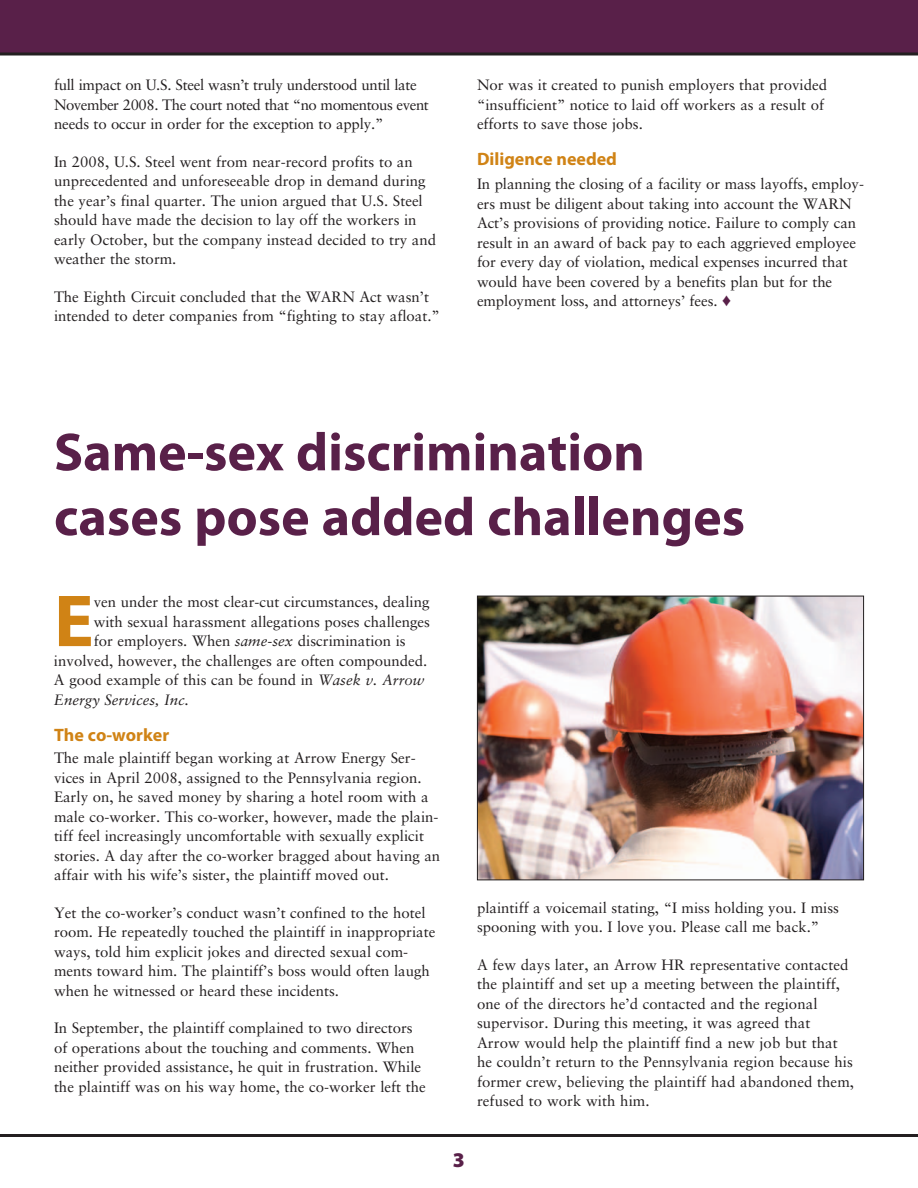
<style>
.page{position:relative;width:918px;height:1188px;background:#fff}
.page>*{position:absolute;margin:0;border:0;box-sizing:border-box;transform-origin:0 0}
.t1{font:700 74.25px "Myriad Pro";color:#d08315}
.t2{font:700 54px/64.8px "Myriad Pro";color:#592049}
.t3{font:900 21px "Myriad Pro";color:#592049}
.t4{font:700 18px "Myriad Pro";color:#d08315}
.t5{font:15px/19.5px "Sabon LT Std";color:#231f20}
.t6{font:15px/19.5px "Sabon LT Std";letter-spacing:-.02em;color:#231f20}
.t7{font:italic 15px "Sabon LT Std";color:#231f20}
.s1{color:#592049}
.s2{font-style:italic}
</style>
<div class="page">
<hr style="left:0;top:1134px;width:918px;height:3px;background:#231f20">
<div style="left:0;top:0;width:918px;height:54px;background:#592049"></div>
<svg style="left:0;top:52px;width:918px;height:4px;background:#443a40"></svg>
<img style="left:479px;top:598px;width:383px;height:280px">
<div style="left:477px;top:596px;width:387px;height:284px;border:1px solid #231f20"></div>
<p class="t6" style="left:54px;top:75px;width:376px">full impact on U.S. Steel wasn’t truly understood until late<br>November 2008. The court noted that “no momentous event needs to occur in order for the exception to apply.”</p>
<p class="t5" style="left:54px;top:152px;width:384px">In 2008, U.S. Steel went from near-record profits to an unprecedented and unforeseeable drop in demand during the year’s final quarter. The union argued that U.S. Steel should have made the decision to lay off the workers in early October, but the company instead decided to try and weather the storm.</p>
<p class="t5" style="left:54px;top:287px;width:387px">The Eighth Circuit concluded that the WARN Act wasn’t intended to deter companies from “fighting to stay afloat.”</p>
<p class="t5" style="left:477px;top:75px;width:352px">Nor was it created to punish employers that provided “insufficient” notice to laid off workers as a result of efforts to save those jobs.</p>
<p class="t4" style="left:477px;top:149px;width:142px">Diligence needed</p>
<p class="t5" style="left:477px;top:174px;width:389px">In planning the closing of a facility or mass layoffs, employ&shy;ers must be diligent about taking into account the WARN Act’s provisions of providing notice. Failure to comply can result in an award of back pay to each aggrieved employee for every day of violation, medical expenses incurred that would have been covered by a benefits plan but for the employment loss, and attorneys’ fees. <span class="s1">♦</span></p>
<h2 class="t2" style="left:54px;top:420px;width:693px">Same-sex discrimination cases pose added challenges</h2>
<h1 class="t1" style="left:54px;top:580px;width:41px">E</h1>
<p class="t5" style="left:94px;top:592px;width:337px">ven under the most clear-cut circumstances, dealing</p>
<p class="t5" style="left:94px;top:611px;width:338px">with sexual harassment allegations poses challenges</p>
<p class="t5" style="left:94px;top:631px;width:314px">for employers. When <span class="s2">same-sex</span> discrimination is</p>
<p class="t5" style="left:54px;top:650px;width:375px">involved, however, the challenges are often compounded.</p>
<p class="t5" style="left:54px;top:670px;width:372px">A good example of this can be found in <span class="s2">Wasek v. Arrow</span></p>
<p class="t7" style="left:54px;top:691px;width:137px">Energy Services, Inc.</p>
<p class="t4" style="left:54px;top:724px;width:117px">The co-worker</p>
<p class="t5" style="left:54px;top:748px;width:388px">The male plaintiff began working at Arrow Energy Ser&shy;vices in April 2008, assigned to the Pennsylvania region.<br>Early on, he saved money by sharing a hotel room with a male co-worker. This co-worker, however, made the plain&shy;tiff feel increasingly uncomfortable with sexually explicit stories. A day after the co-worker bragged about having an affair with his wife’s sister, the plaintiff moved out.</p>
<p class="t5" style="left:54px;top:902px;width:383px">Yet the co-worker’s conduct wasn’t confined to the hotel room. He repeatedly touched the plaintiff in inappropriate ways, told him explicit jokes and directed sexual com&shy;ments toward him. The plaintiff’s boss would often laugh when he witnessed or heard these incidents.</p>
<p class="t5" style="left:54px;top:1018px;width:373px">In September, the plaintiff complained to two directors of operations about the touching and comments. When neither provided assistance, he quit in frustration. While the plaintiff was on his way home, the co-worker left the</p>
<p class="t5" style="left:477px;top:898px;width:364px">plaintiff a voicemail stating, “I miss holding you. I miss spooning with you. I love you. Please call me back.”</p>
<p class="t5" style="left:477px;top:955px;width:379px">A few days later, an Arrow HR representative contacted the plaintiff and set up a meeting between the plaintiff, one of the directors he’d contacted and the regional supervisor. During this meeting, it was agreed that Arrow would help the plaintiff find a new job but that he couldn’t return to the Pennsylvania region because his former crew, believing the plaintiff had abandoned them, refused to work with him.</p>
<h3 class="t3" style="left:453px;top:1148px;width:14px">3</h3>
</div>
